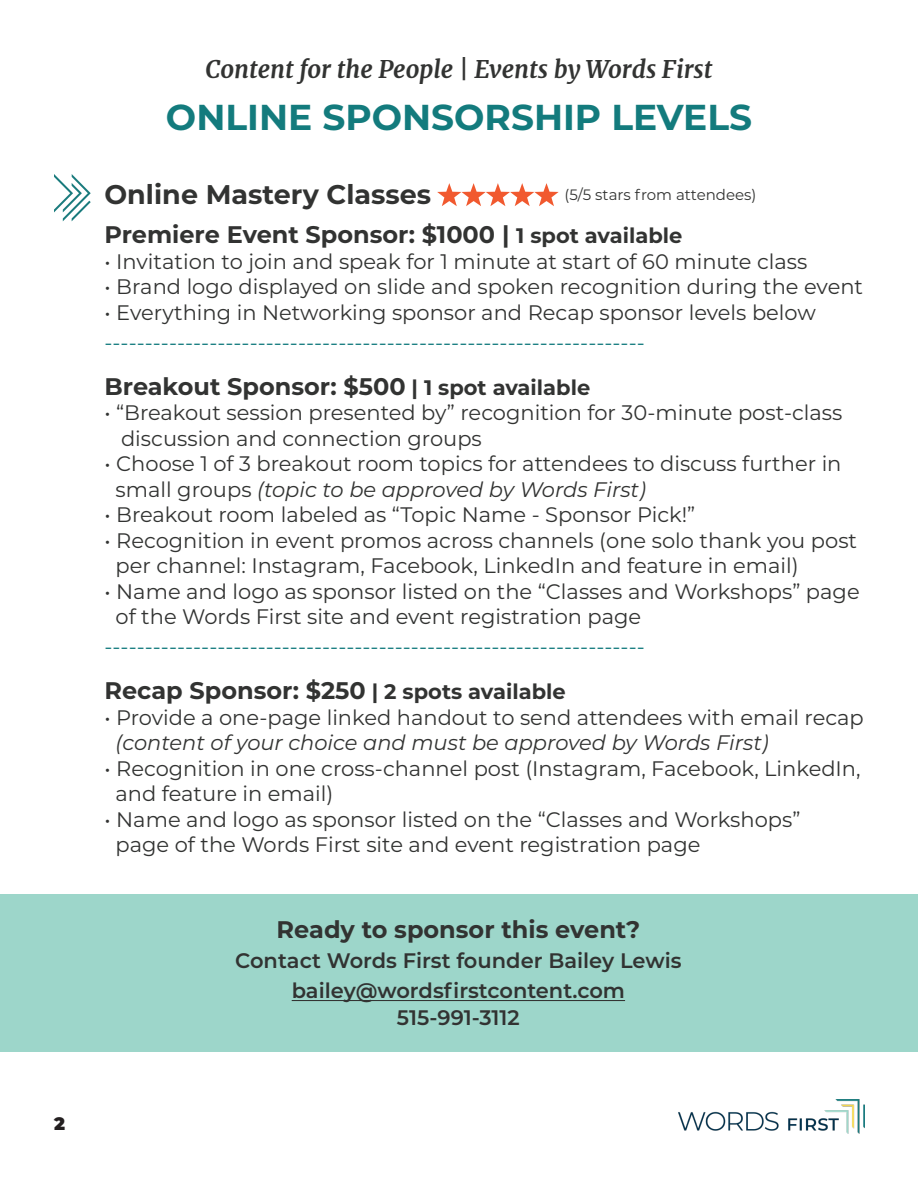
<style>
.page{position:relative;width:918px;height:1188px;background:#fff}
.page>*{position:absolute;margin:0;border:0;box-sizing:border-box;transform-origin:0 0}
.t1{font:700 36px "Montserrat";color:#137b7d}
.t2{font:700 27px "Montserrat";color:#323332}
.t3{font:700 24px "Montserrat";color:#323332}
.t4{font:italic 700 24px "Merriweather";color:#323332}
.t5{font:21px "Montserrat";color:#323332}
.t6{font:21px "Montserrat";color:#117a7d}
.t7{font:italic 21px "Montserrat";color:#323332}
.t8{font:600 21px "Montserrat";color:#323332}
.t9{font:900 18px "Montserrat";color:#231f20}
.t10{font:15px "Montserrat";color:#323332}
.s1{font-size:21px}
.s2{font-style:normal}
</style>
<div class="page">
<img style="left:678px;top:1099px;width:186px;height:35px">
<svg style="left:54px;top:174px;width:37px;height:47px"></svg>
<svg style="left:437px;top:183px;width:122px;height:23px"></svg>
<div style="left:0;top:894px;width:918px;height:158px;background:#9dd6ca"></div>
<hr style="left:292px;top:1000px;width:333px;height:1px;background:#323332">
<p class="t9" style="left:54px;top:1110px;width:12px">2</p>
<p class="t4" style="left:206px;top:54px;width:508px">Content for the People | Events by Words First</p>
<p class="t1" style="left:166px;top:91px;width:588px">ONLINE SPONSORSHIP LEVELS</p>
<p class="t2" style="left:105px;top:175px;width:328px">Online Mastery Classes</p>
<p class="t3" style="left:105px;top:217px;width:579px">Premiere Event Sponsor: $1000 | <span class="s1">1 spot available</span></p>
<p class="t5" style="left:105px;top:247px;width:704px">• Invitation to join and speak for 1 minute at start of 60 minute class</p>
<p class="t5" style="left:105px;top:272px;width:760px">• Brand logo displayed on slide and spoken recognition during the event</p>
<p class="t5" style="left:105px;top:298px;width:713px">• Everything in Networking sponsor and Recap sponsor levels below</p>
<p class="t6" style="left:105px;top:328px;width:542px">-------------------------------------------------------------------</p>
<p class="t3" style="left:105px;top:369px;width:487px">Breakout Sponsor: $500 <span class="s1">| 1 spot available</span></p>
<p class="t5" style="left:105px;top:398px;width:739px">• “Breakout session presented by” recognition for 30-minute post-class</p>
<p class="t5" style="left:121px;top:424px;width:362px">discussion and connection groups</p>
<p class="t5" style="left:105px;top:449px;width:739px">• Choose 1 of 3 breakout room topics for attendees to discuss further in</p>
<p class="t7" style="left:116px;top:475px;width:532px"><span class="s2">small groups</span> (topic to be approved by Words First)</p>
<p class="t5" style="left:105px;top:500px;width:592px">• Breakout room labeled as “Topic Name - Sponsor Pick!”</p>
<p class="t5" style="left:105px;top:526px;width:754px">• Recognition in event promos across channels (one solo thank you post</p>
<p class="t5" style="left:116px;top:551px;width:685px">per channel: Instagram, Facebook, LinkedIn and feature in email)</p>
<p class="t5" style="left:105px;top:577px;width:757px">• Name and logo as sponsor listed on the “Classes and Workshops” page</p>
<p class="t5" style="left:116px;top:602px;width:527px">of the Words First site and event registration page</p>
<p class="t6" style="left:105px;top:632px;width:542px">-------------------------------------------------------------------</p>
<p class="t3" style="left:105px;top:673px;width:463px">Recap Sponsor: $250 <span class="s1">| 2 spots available</span></p>
<p class="t5" style="left:105px;top:703px;width:761px">• Provide a one-page linked handout to send attendees with email recap</p>
<p class="t7" style="left:116px;top:728px;width:655px">(content of your choice and must be approved by Words First)</p>
<p class="t5" style="left:105px;top:754px;width:758px">• Recognition in one cross-channel post (Instagram, Facebook, LinkedIn,</p>
<p class="t5" style="left:116px;top:779px;width:219px">and feature in email)</p>
<p class="t5" style="left:105px;top:805px;width:697px">• Name and logo as sponsor listed on the “Classes and Workshops”</p>
<p class="t5" style="left:116px;top:830px;width:586px">page of the Words First site and event registration page</p>
<p class="t10" style="left:564px;top:185px;width:194px">(5/5 stars from attendees)</p>
<p class="t3" style="left:277px;top:913px;width:365px">Ready to sponsor this event?</p>
<p class="t8" style="left:235px;top:946px;width:448px">Contact Words First founder Bailey Lewis</p>
<p class="t8" style="left:292px;top:976px;width:335px">bailey@wordsfirstcontent.com</p>
<p class="t8" style="left:397px;top:1003px;width:124px">515-991-3112</p>
</div>
